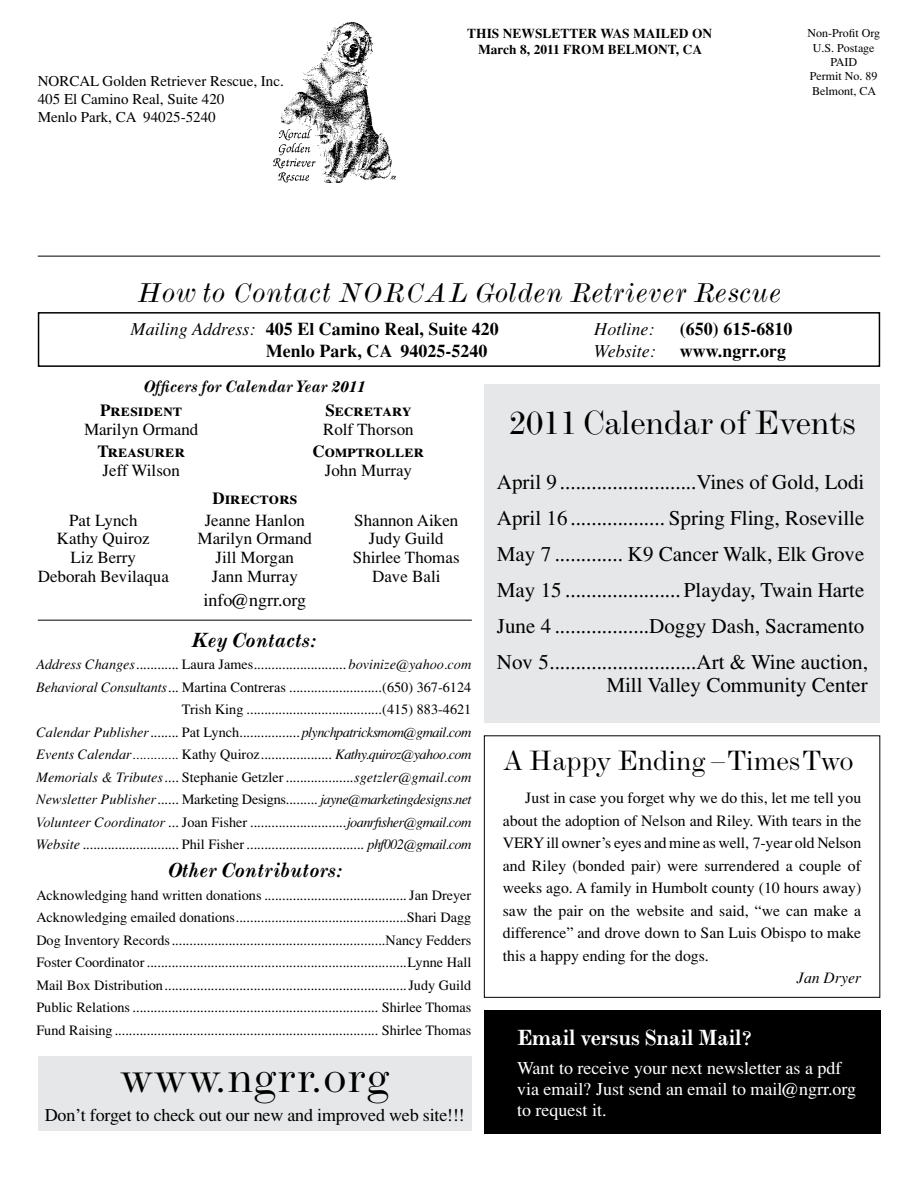
<style>
.page{position:relative;width:918px;height:1188px;background:#fff}
.page>*{position:absolute;margin:0;border:0;box-sizing:border-box;transform-origin:0 0}
.t1{font:expanded 46.5px "Modern";color:#000}
.t2{font:expanded 34.5px "Modern";letter-spacing:-.01em;color:#000}
.t3{font:expanded 28.5px "Modern";letter-spacing:-.01em;color:#000}
.t4{font:italic expanded 25.5px "Modern";letter-spacing:.03em;color:#000}
.t5{font:700 22.5px "Modern";color:#fff}
.t6{font:21px/36px "Times";color:#000}
.t7{font:italic 700 21px "Modern";letter-spacing:.03em;color:#000}
.t8{font:18px/21px "Times";color:#fff}
.t9{font:700 18px/21.6px "Times";color:#000}
.t10{font:18px "Times";letter-spacing:-.01em;color:#000}
.t11{font:italic 18px "Times";color:#000}
.t12{font:16.95px/18.6px "Times";color:#000;text-align:center}
.t13{font:16.95px "Times Bold SC";color:#000}
.t14{font:italic 700 16.95px "Modern";letter-spacing:.02em;color:#000}
.t15{font:15.75px/22.5px "Times";color:#000;text-align:justify}
.t16{font:italic 15.75px "Times";color:#000}
.t17{font:15px/18px "Times";color:#000}
.t18{font:14.25px/22.5px "Times";color:#000;text-align:right}
.t19{font:700 13.5px/15.8px "Times";color:#000;text-align:right}
.t20{font:12px "Times";color:#000}
.s1{font-weight:400;font-style:italic}
.s2{font-style:italic}
</style>
<div class="page">
<div style="left:485px;top:384px;width:395px;height:339px;background:#e6e7e8"></div>
<div style="left:38px;top:1056px;width:433px;height:75px;background:#e6e7e8"></div>
<div style="left:38px;top:312px;width:842px;height:55px;border:2px solid #000"></div>
<img style="left:273px;top:23px;width:123px;height:160px">
<hr style="left:38px;top:256px;width:842px;height:1px;background:#000">
<hr style="left:38px;top:620px;width:434px;height:1px;background:#000">
<div style="left:484px;top:1011px;width:396px;height:123px;background:#000"></div>
<div style="left:484px;top:735px;width:396px;height:263px;border:1px solid #000"></div>
<p class="t17" style="left:38px;top:72px;width:248px">NORCAL Golden Retriever Rescue, Inc.<br>405 El Camino Real, Suite 420<br>Menlo Park, CA 94025-5240</p>
<p class="t19" style="left:467px;top:25px;width:236px">THIS NEWSLETTER WAS MAILED ON<br>March 8, 2011 FROM BELMONT, CA</p>
<p class="t20" style="left:807px;top:26px;width:74px">Non-Profit Org</p>
<p class="t20" style="left:813px;top:41px;width:63px">U.S. Postage</p>
<p class="t20" style="left:830px;top:55px;width:14px">Paid</p>
<p class="t20" style="left:810px;top:70px;width:69px">Permit No. 89</p>
<p class="t20" style="left:812px;top:84px;width:66px">Belmont, CA</p>
<h3 class="t4" style="left:137px;top:278px;width:646px">How to Contact NORCAL Golden Retriever Rescue</h3>
<p class="t9" style="left:266px;top:318px;width:235px;text-indent:-135px"><span class="s1">Mailing Address:</span> 405 El Camino Real, Suite 420<br>Menlo Park, CA 94025-5240</p>
<p class="t11" style="left:594px;top:318px;width:61px">Hotline:</p>
<p class="t9" style="left:680px;top:318px;width:114px">(650) 615-6810</p>
<p class="t11" style="left:594px;top:340px;width:63px">Website:</p>
<p class="t9" style="left:680px;top:340px;width:108px">www.ngrr.org</p>
<p class="t14" style="left:144px;top:376px;width:224px">Officers for Calendar Year 2011</p>
<p class="t13" style="left:100px;top:400px;width:83px">President</p>
<p class="t12" style="left:84px;top:420px;width:116px">Marilyn Ormand</p>
<p class="t13" style="left:97px;top:441px;width:89px">Treasurer</p>
<p class="t12" style="left:103px;top:461px;width:79px">Jeff Wilson</p>
<p class="t13" style="left:212px;top:488px;width:86px">Directors</p>
<p class="t13" style="left:325px;top:400px;width:88px">Secretary</p>
<p class="t12" style="left:323px;top:420px;width:92px">Rolf Thorson</p>
<p class="t13" style="left:313px;top:441px;width:113px">Comptroller</p>
<p class="t12" style="left:325px;top:461px;width:89px">John Murray</p>
<p class="t12" style="left:38px;top:511px;width:133px">Pat Lynch<br>Kathy Quiroz<br>Liz Berry<br>Deborah Bevilaqua</p>
<p class="t12" style="left:198px;top:511px;width:116px">Jeanne Hanlon<br>Marilyn Ormand<br>Jill Morgan<br>Jann Murray</p>
<p class="t12" style="left:353px;top:511px;width:108px">Shannon Aiken<br>Judy Guild<br>Shirlee Thomas<br>Dave Bali</p>
<p class="t10" style="left:203px;top:589px;width:104px">info@ngrr.org</p>
<h3 class="t7" style="left:191px;top:627px;width:128px">Key Contacts:</h3>
<p class="t18" style="left:36px;top:653px;width:437px"><span class="s2">Address Changes</span>............ Laura James.......................... <span class="s2">bovinize@yahoo.com Behavioral Consultants</span>... Martina Contreras ..........................(650) 367-6124<br>Trish King ......................................(415) 883-4621<br><span class="s2">Calendar Publisher</span>........ Pat Lynch.................<span class="s2">plynchpatricksmom@gmail.com Events Calendar.............</span> Kathy Quiroz.................... <span class="s2">Kathy.quiroz@yahoo.com Memorials &amp; Tributes</span>.... Stephanie Getzler...................<span class="s2">sgetzler@gmail.com Newsletter Publisher</span>...... Marketing Designs......... <span class="s2">jayne@marketingdesigns.net Volunteer Coordinator</span> ... Joan Fisher ...........................<span class="s2">joanrfisher@gmail.com Website</span> ........................... Phil Fisher ................................. <span class="s2">phf002@gmail.com</span></p>
<h3 class="t7" style="left:168px;top:858px;width:177px">Other Contributors:</h3>
<p class="t18" style="left:36px;top:884px;width:436px;text-align:justify">Acknowledging hand written donations ........................................ Jan Dreyer Acknowledging emailed donations................................................Shari Dagg Dog Inventory Records............................................................Nancy Fedders Foster Coordinator .........................................................................Lynne Hall Mail Box Distribution....................................................................Judy Guild Public Relations ..................................................................... Shirlee Thomas Fund Raising .......................................................................... Shirlee Thomas</p>
<h1 class="t1" style="left:120px;top:1048px;width:272px">www.ngrr.org</h1>
<p class="t10" style="left:45px;top:1105px;width:421px">Don’t forget to check out our new and improved web site!!!</p>
<h2 class="t2" style="left:509px;top:401px;width:348px">2011 Calendar of Events</h2>
<p class="t6" style="left:497px;top:464px;width:373px">April 9 ..........................Vines of Gold, Lodi April 16 .................. Spring Fling, Roseville May 7 ............. K9 Cancer Walk, Elk Grove May 15 ...................... Playday, Twain Harte June 4 ..................Doggy Dash, Sacramento Nov 5............................Art &amp; Wine auction,</p>
<h3 class="t6" style="left:606px;top:667px;width:263px">Mill Valley Community Center</h3>
<h3 class="t3" style="left:503px;top:743px;width:352px">A Happy Ending – Times Two</h3>
<p class="t15" style="left:503px;top:787px;width:360px;text-indent:23px">Just in case you forget why we do this, let me tell you about the adoption of Nelson and Riley. With tears in the VERY ill owner’s eyes and mine as well, 7-year old Nelson and Riley (bonded pair) were surrendered a couple of weeks ago. A family in Humbolt county (10 hours away) saw the pair on the website and said, “we can make a difference” and drove down to San Luis Obispo to make this a happy ending for the dogs.</p>
<p class="t16" style="left:797px;top:968px;width:66px">Jan Dryer</p>
<h3 class="t5" style="left:517px;top:1024px;width:236px">Email versus Snail Mail?</h3>
<p class="t8" style="left:517px;top:1057px;width:341px">Want to receive your next newsletter as a pdf via email? Just send an email to mail@ngrr.org to request it.</p>
</div>
